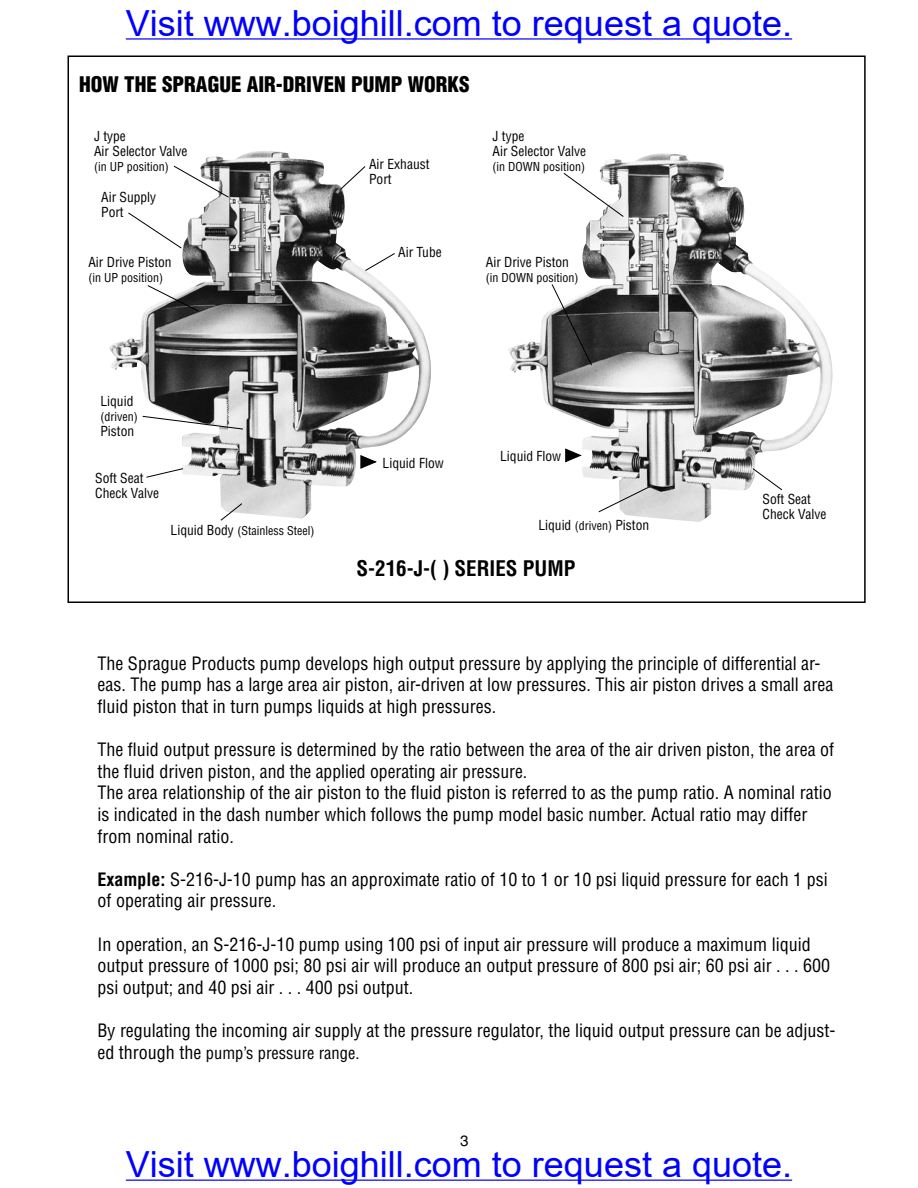
<style>
.page{position:relative;width:918px;height:1188px;background:#fff}
.page>*{position:absolute;margin:0;border:0;box-sizing:border-box;transform-origin:0 0}
.t1{font:36px "Arial";color:#00f}
.t2{font:900 condensed 21px "Helvetica";color:#000}
.t3{font:700 condensed 21px "Helvetica";color:#000}
.t4{font:condensed 18px/21.6px "Helvetica";color:#000}
.t5{font:condensed 16.5px "Helvetica";color:#000}
.t6{font:15px "Helvetica";color:#000}
.t7{font:condensed 13.5px/15px "Helvetica";color:#000}
.t8{font:condensed 12px "Helvetica";color:#000}
.s1{font-size:13.5px}
.s2{font-size:12px}
.s3{font-weight:700}
.s4{font-size:18px}
</style>
<div class="page">
<img style="left:582px;top:153px;width:251px;height:369px">
<img style="left:109px;top:151px;width:322px;height:367px">
<svg style="left:173px;top:165px;width:57px;height:33px"></svg>
<svg style="left:127px;top:212px;width:55px;height:37px"></svg>
<svg style="left:147px;top:285px;width:52px;height:27px"></svg>
<svg style="left:142px;top:415px;width:102px;height:15px"></svg>
<svg style="left:146px;top:468px;width:38px;height:10px"></svg>
<svg style="left:220px;top:503px;width:23px;height:18px"></svg>
<svg style="left:364px;top:252px;width:32px;height:20px"></svg>
<svg style="left:339px;top:165px;width:27px;height:26px"></svg>
<svg style="left:360px;top:455px;width:17px;height:14px"></svg>
<svg style="left:563px;top:172px;width:61px;height:46px"></svg>
<svg style="left:551px;top:283px;width:42px;height:83px"></svg>
<svg style="left:598px;top:485px;width:53px;height:28px"></svg>
<svg style="left:752px;top:468px;width:31px;height:23px"></svg>
<svg style="left:565px;top:448px;width:16px;height:15px"></svg>
<hr style="left:126px;top:38px;width:666px;height:2px;background:#00f">
<hr style="left:126px;top:1180px;width:666px;height:1px;background:#00f">
<h1 class="t1" style="left:126px;top:-2px;width:668px">Visit www.boighill.com to request a quote.</h1>
<p class="t2" style="left:79px;top:72px;width:392px">HOW THE SPRAGUE AIR-DRIVEN PUMP WORKS</p>
<p class="t7" style="left:94px;top:129px;width:95px">J type<br>Air Selector Valve</p>
<p class="t8" style="left:94px;top:159px;width:76px">(in UP position)</p>
<p class="t7" style="left:101px;top:190px;width:57px">Air Supply<br>Port</p>
<p class="t7" style="left:88px;top:255px;width:85px">Air Drive Piston</p>
<p class="t8" style="left:88px;top:270px;width:76px">(in UP position)</p>
<p class="t7" style="left:369px;top:156px;width:62px">Air Exhaust<br>Port</p>
<p class="t7" style="left:398px;top:245px;width:45px">Air Tube</p>
<p class="t7" style="left:493px;top:128px;width:95px">J type<br>Air Selector Valve</p>
<p class="t8" style="left:493px;top:159px;width:94px">(in DOWN position)</p>
<p class="t7" style="left:486px;top:255px;width:85px">Air Drive Piston</p>
<p class="t8" style="left:486px;top:270px;width:94px">(in DOWN position)</p>
<p class="t7" style="left:100px;top:394px;width:34px">Liquid</p>
<p class="t8" style="left:100px;top:409px;width:39px">(driven)</p>
<p class="t7" style="left:100px;top:424px;width:35px">Piston</p>
<p class="t7" style="left:95px;top:471px;width:65px">Soft Seat<br>Check Valve</p>
<p class="t8" style="left:171px;top:523px;width:145px"><span class="s1">Liquid Body</span> (Stainless Steel)</p>
<p class="t7" style="left:383px;top:456px;width:63px">Liquid Flow</p>
<p class="t7" style="left:500px;top:448px;width:63px">Liquid Flow</p>
<p class="t7" style="left:538px;top:517px;width:112px">Liquid <span class="s2">(driven)</span> Piston</p>
<p class="t3" style="left:357px;top:556px;width:220px">S-216-J-( ) SERIES PUMP</p>
<p class="t7" style="left:763px;top:492px;width:65px">Soft Seat<br>Check Valve</p>
<p class="t4" style="left:97px;top:652px;width:737px">The Sprague Products pump develops high output pressure by applying the principle of differential ar&shy;eas. The pump has a large area air piston, air-driven at low pressures. This air piston drives a small area fluid piston that in turn pumps liquids at high pressures.</p>
<p class="t4" style="left:97px;top:739px;width:738px">The fluid output pressure is determined by the ratio between the area of the air driven piston, the area of the fluid driven piston, and the applied operating air pressure.<br>The area relationship of the air piston to the fluid piston is referred to as the pump ratio. A nominal ratio is indicated in the dash number which follows the pump model basic number. Actual ratio may differ from nominal ratio.</p>
<p class="t4" style="left:98px;top:868px;width:732px"><span class="s3">Example:</span> S-216-J-10 pump has an approximate ratio of 10 to 1 or 10 psi liquid pressure for each 1 psi of operating air pressure.</p>
<p class="t4" style="left:98px;top:933px;width:734px">In operation, an S-216-J-10 pump using 100 psi of input air pressure will produce a maximum liquid output pressure of 1000 psi; 80 psi air will produce an output pressure of 800 psi air; 60 psi air . . . 600 psi output; and 40 psi air . . . 400 psi output.</p>
<p class="t4" style="left:98px;top:1020px;width:739px">By regulating the incoming air supply at the pressure regulator, the liquid output pressure can be adjust-</p>
<p class="t5" style="left:98px;top:1042px;width:263px"><span class="s4">ed through the</span> pump’s pressure range.</p>
<p class="t6" style="left:460px;top:1132px;width:10px">3</p>
<h1 class="t1" style="left:126px;top:1139px;width:668px">Visit www.boighill.com to request a quote.</h1>
</div>
